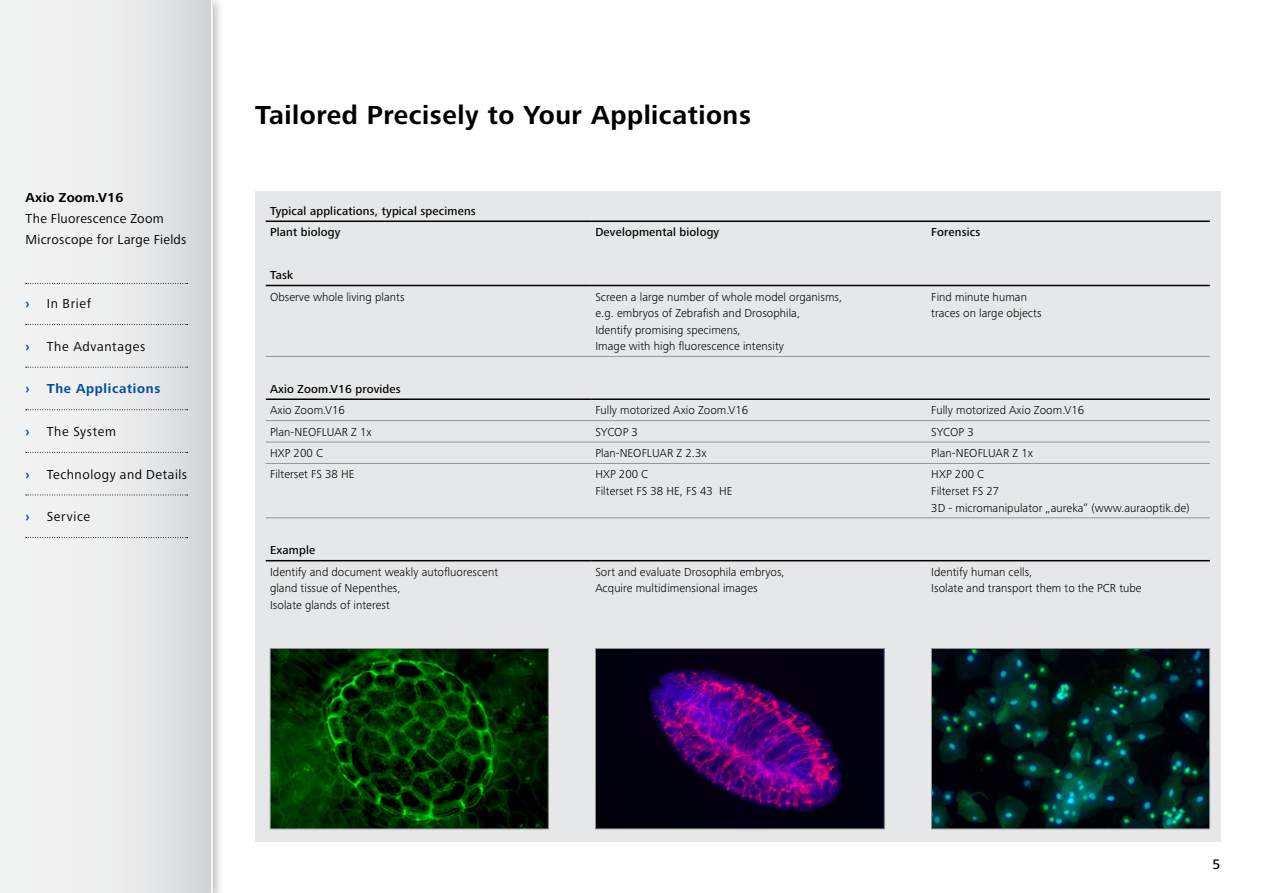
<style>
.page{position:relative;width:1263px;height:893px;background:#fff}
.page>*{position:absolute;margin:0;border:0;box-sizing:border-box;transform-origin:0 0}
.t1{font:700 27px "Zeiss Frutiger Next Pro";letter-spacing:.02em;color:#000}
.t2{font:500 14.25px "Zeiss Frutiger Next Pro";color:#000}
.t3{font:13.5px/21.3px "Zeiss Frutiger Next Pro";letter-spacing:.035em;color:#000}
.t4{font:700 13.5px "Zeiss Frutiger Next Pro";letter-spacing:.05em;color:#034ea2}
.t5{font:700 13.5px "Zeiss Frutiger Next Pro";letter-spacing:.02em;color:#000}
.t6{font:300 12px/16.5px "Zeiss Frutiger Next Pro";letter-spacing:.005em;color:#000}
.t7{font:500 12px/21.5px "Zeiss Frutiger Next Pro";letter-spacing:.015em;color:#000}
</style>
<div class="page">
<div style="left:255px;top:191px;width:965px;height:651px;background:#e6e7e8"></div>
<hr style="left:266px;top:356px;width:325px;height:1px;background:#939598">
<hr style="left:266px;top:442px;width:325px;height:1px;background:#939598">
<hr style="left:266px;top:463px;width:325px;height:1px;background:#939598">
<hr style="left:266px;top:518px;width:325px;height:1px;background:#939598">
<hr style="left:591px;top:356px;width:336px;height:1px;background:#939598">
<hr style="left:927px;top:356px;width:283px;height:1px;background:#939598">
<hr style="left:591px;top:420px;width:336px;height:1px;background:#939598">
<hr style="left:927px;top:420px;width:283px;height:1px;background:#939598">
<hr style="left:591px;top:442px;width:336px;height:1px;background:#939598">
<hr style="left:927px;top:442px;width:283px;height:1px;background:#939598">
<hr style="left:591px;top:463px;width:336px;height:1px;background:#939598">
<hr style="left:927px;top:463px;width:283px;height:1px;background:#939598">
<hr style="left:591px;top:518px;width:336px;height:1px;background:#939598">
<hr style="left:927px;top:518px;width:283px;height:1px;background:#939598">
<hr style="left:266px;top:221px;width:325px;height:1px;background:#000">
<hr style="left:591px;top:221px;width:336px;height:1px;background:#000">
<hr style="left:927px;top:221px;width:283px;height:1px;background:#000">
<hr style="left:266px;top:285px;width:325px;height:1px;background:#000">
<hr style="left:591px;top:285px;width:336px;height:1px;background:#000">
<hr style="left:927px;top:285px;width:283px;height:1px;background:#000">
<hr style="left:266px;top:420px;width:325px;height:1px;background:#939598">
<hr style="left:266px;top:398px;width:325px;height:2px;background:#000">
<hr style="left:591px;top:398px;width:336px;height:2px;background:#000">
<hr style="left:927px;top:398px;width:283px;height:2px;background:#000">
<hr style="left:266px;top:560px;width:325px;height:1px;background:#000">
<hr style="left:591px;top:560px;width:336px;height:1px;background:#000">
<hr style="left:927px;top:560px;width:283px;height:1px;background:#000">
<img style="left:272px;top:650px;width:275px;height:177px">
<div style="left:270px;top:648px;width:279px;height:181px;border:1px solid #939598"></div>
<img style="left:597px;top:650px;width:285px;height:177px">
<div style="left:595px;top:648px;width:289px;height:181px;border:1px solid #939598"></div>
<img style="left:933px;top:650px;width:275px;height:177px">
<div style="left:931px;top:648px;width:279px;height:181px;border:1px solid #939598"></div>
<div style="left:0;top:0;width:224px;height:893px;background:#000;opacity:.25"></div>
<div style="left:0;top:0;width:213px;height:893px;background:linear-gradient(to right,#f8f8f8,#dadbdc)"></div>
<hr style="left:211px;top:0;width:2px;height:893px;background:#fff">
<svg style="left:26px;top:283px;width:162px;height:1px"></svg>
<svg style="left:26px;top:324px;width:162px;height:1px"></svg>
<svg style="left:26px;top:367px;width:162px;height:1px"></svg>
<svg style="left:26px;top:409px;width:162px;height:1px"></svg>
<svg style="left:26px;top:452px;width:162px;height:1px"></svg>
<svg style="left:26px;top:495px;width:162px;height:1px"></svg>
<svg style="left:26px;top:537px;width:162px;height:1px"></svg>
<p class="t5" style="left:26px;top:189px;width:99px">Axio Zoom.V16</p>
<p class="t3" style="left:26px;top:208px;width:162px">The Fluorescence Zoom<br>Microscope for Large Fields</p>
<p class="t4" style="left:26px;top:296px;width:6px">›</p>
<p class="t3" style="left:47px;top:293px;width:46px">In Brief</p>
<p class="t4" style="left:26px;top:339px;width:6px">›</p>
<p class="t3" style="left:47px;top:336px;width:100px">The Advantages</p>
<p class="t4" style="left:26px;top:381px;width:6px">›</p>
<p class="t4" style="left:47px;top:381px;width:115px">The Applications</p>
<p class="t4" style="left:26px;top:424px;width:6px">›</p>
<p class="t3" style="left:47px;top:421px;width:71px">The System</p>
<p class="t4" style="left:26px;top:466px;width:6px">›</p>
<p class="t3" style="left:47px;top:463px;width:142px">Technology and Details</p>
<p class="t4" style="left:26px;top:509px;width:6px">›</p>
<p class="t3" style="left:47px;top:506px;width:45px">Service</p>
<h1 class="t1" style="left:255px;top:99px;width:497px">Tailored Precisely to Your Applications</h1>
<p class="t7" style="left:270px;top:200px;width:207px">Typical applications, typical specimens<br>Plant biology</p>
<p class="t7" style="left:595px;top:222px;width:125px">Developmental biology</p>
<p class="t7" style="left:931px;top:222px;width:51px">Forensics</p>
<p class="t7" style="left:270px;top:264px;width:25px">Task</p>
<p class="t6" style="left:270px;top:288px;width:136px">Observe whole living plants</p>
<p class="t6" style="left:595px;top:288px;width:248px">Screen a large number of whole model organisms, e.g. embryos of Zebrafish and Drosophila,<br>Identify promising specimens,<br>Image with high fluorescence intensity</p>
<p class="t6" style="left:931px;top:288px;width:112px">Find minute human traces on large objects</p>
<p class="t7" style="left:270px;top:378px;width:132px">Axio Zoom.V16 provides</p>
<p class="t6" style="left:270px;top:402px;width:76px">Axio Zoom.V16</p>
<p class="t6" style="left:595px;top:402px;width:154px">Fully motorized Axio Zoom.V16</p>
<p class="t6" style="left:931px;top:402px;width:154px">Fully motorized Axio Zoom.V16</p>
<p class="t6" style="left:270px;top:423px;width:103px">Plan-NEOFLUAR Z 1x</p>
<p class="t6" style="left:595px;top:423px;width:44px">SYCOP 3</p>
<p class="t6" style="left:931px;top:423px;width:44px">SYCOP 3</p>
<p class="t6" style="left:270px;top:445px;width:54px">HXP 200 C</p>
<p class="t6" style="left:595px;top:445px;width:113px">Plan-NEOFLUAR Z 2.3x</p>
<p class="t6" style="left:931px;top:445px;width:103px">Plan-NEOFLUAR Z 1x</p>
<p class="t6" style="left:270px;top:466px;width:86px">Filterset FS 38 HE</p>
<p class="t6" style="left:595px;top:466px;width:139px">HXP 200 C<br>Filterset FS 38 HE, FS 43 HE</p>
<p class="t6" style="left:931px;top:466px;width:260px">HXP 200 C<br>Filterset FS 27<br>3D - micromanipulator „aureka“ (www.auraoptik.de)</p>
<p class="t7" style="left:270px;top:540px;width:47px">Example</p>
<p class="t6" style="left:270px;top:563px;width:230px">Identify and document weakly autofluorescent gland tissue of Nepenthes,<br>Isolate glands of interest</p>
<p class="t6" style="left:595px;top:563px;width:191px">Sort and evaluate Drosophila embryos,<br>Acquire multidimensional images</p>
<p class="t6" style="left:931px;top:563px;width:212px">Identify human cells,<br>Isolate and transport them to the PCR tube</p>
<p class="t2" style="left:1212px;top:856px;width:10px">5</p>
</div>
